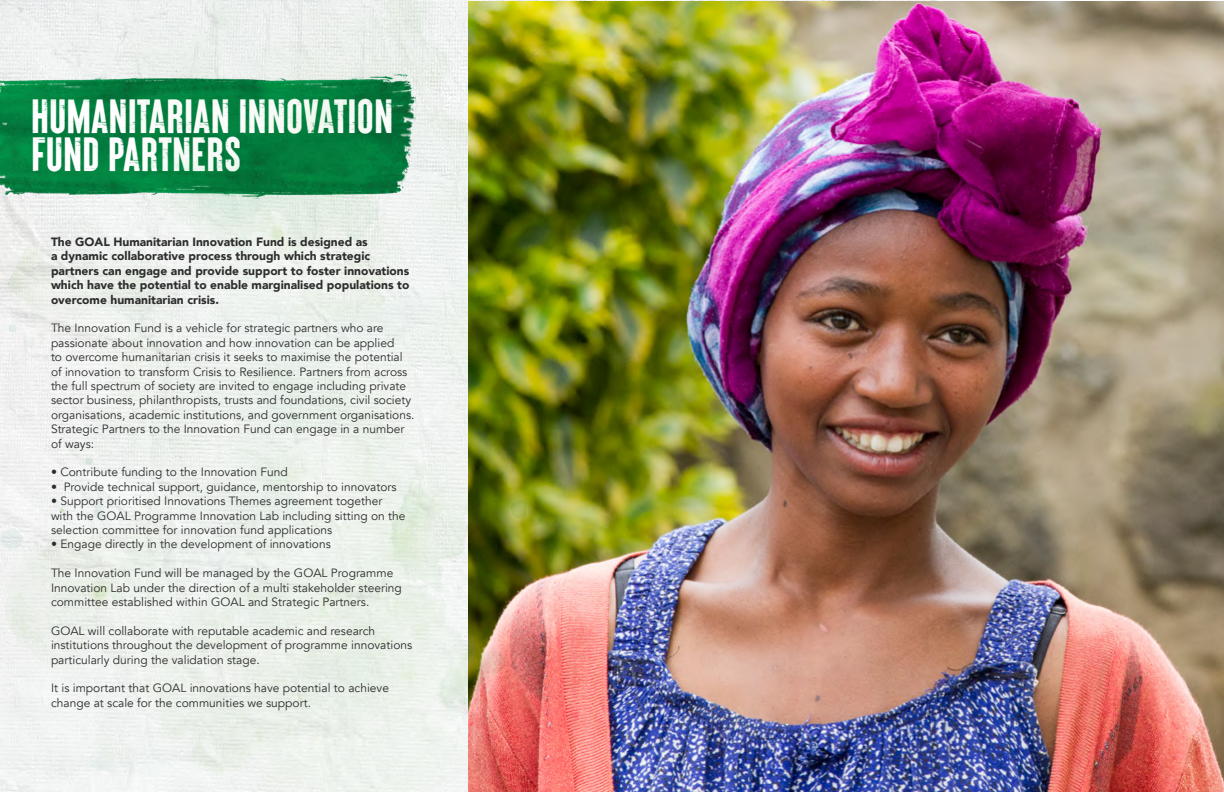
<style>
.page{position:relative;width:1224px;height:792px;background:#fff}
.page>*{position:absolute;margin:0;border:0;box-sizing:border-box;transform-origin:0 0}
.t1{font:48px/38px "Brixton Wood PERSONAL USE ONLY Vector";color:#fff}
.t2{font:12px/14.4px "Avenir";color:#2d2d2d}
.t3{font:900 12px/14.4px "Avenir";color:#2d2d2d}
</style>
<div class="page">
<img style="left:526px;top:1px;width:698px;height:791px">
<img style="left:0;top:0;width:526px;height:792px">
<h1 class="t1" style="left:31px;top:101px;width:364px">HUMANITARIAN INNOVATION<br>FUND PARTNERS</h1>
<p class="t3" style="left:51px;top:234px;width:360px">The GOAL Humanitarian Innovation Fund is designed as<br>a dynamic collaborative process through which strategic partners can engage and provide support to foster innovations which have the potential to enable marginalised populations to overcome humanitarian crisis.</p>
<p class="t2" style="left:51px;top:321px;width:365px">The Innovation Fund is a vehicle for strategic partners who are passionate about innovation and how innovation can be applied<br>to overcome humanitarian crisis it seeks to maximise the potential of innovation to transform Crisis to Resilience. Partners from across the full spectrum of society are invited to engage including private sector business, philanthropists, trusts and foundations, civil society organisations, academic institutions, and government organisations.<br>Strategic Partners to the Innovation Fund can engage in a number of ways:</p>
<p class="t2" style="left:51px;top:465px;width:238px">• Contribute funding to the Innovation Fund</p>
<p class="t2" style="left:51px;top:480px;width:347px">• Provide technical support, guidance, mentorship to innovators</p>
<p class="t2" style="left:51px;top:494px;width:356px">• Support prioritised Innovations Themes agreement together with the GOAL Programme Innovation Lab including sitting on the selection committee for innovation fund applications</p>
<p class="t2" style="left:51px;top:537px;width:281px">• Engage directly in the development of innovations</p>
<p class="t2" style="left:51px;top:566px;width:352px">The Innovation Fund will be managed by the GOAL Programme<br>Innovation Lab under the direction of a multi stakeholder steering committee established within GOAL and Strategic Partners.</p>
<p class="t2" style="left:51px;top:624px;width:363px">GOAL will collaborate with reputable academic and research institutions throughout the development of programme innovations particularly during the validation stage.</p>
<p class="t2" style="left:51px;top:681px;width:340px">It is important that GOAL innovations have potential to achieve change at scale for the communities we support.</p>
</div>
